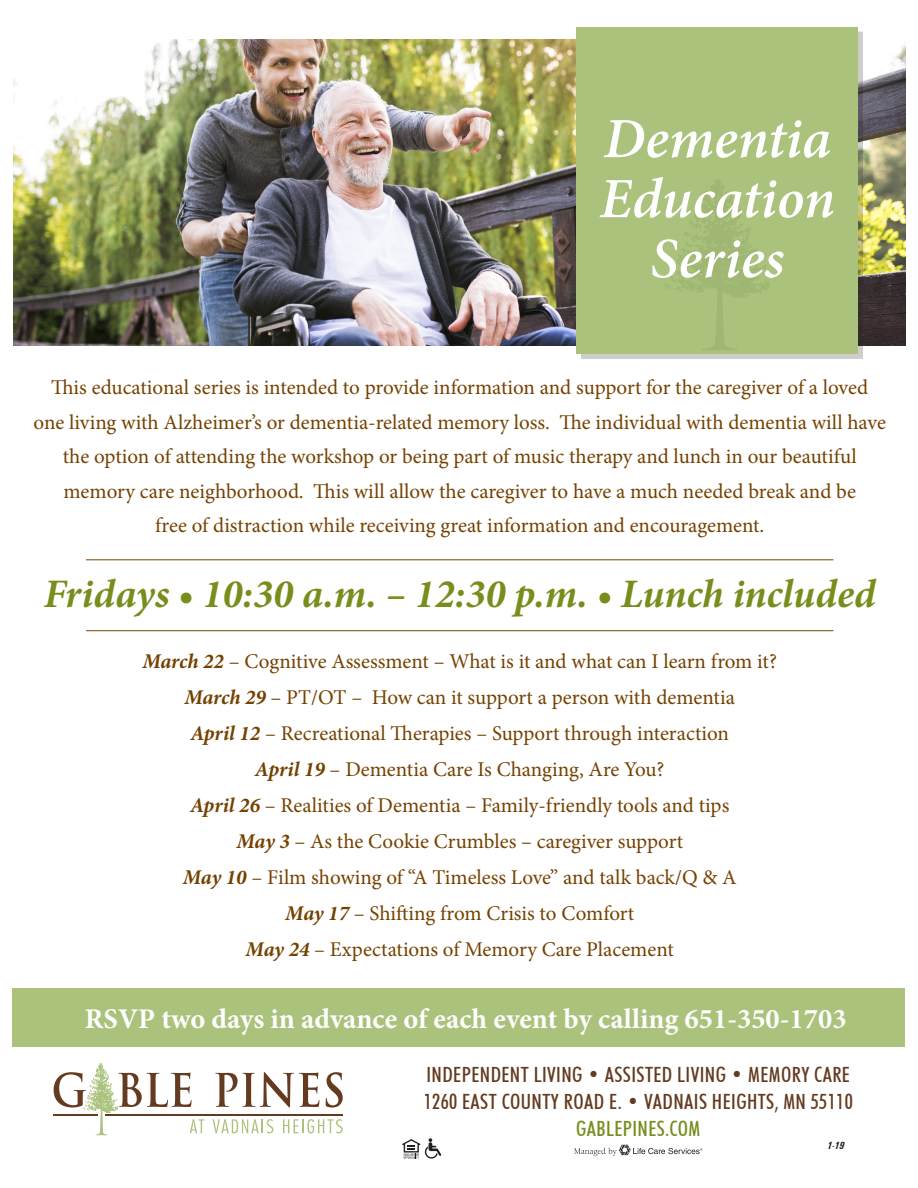
<style>
.page{position:relative;width:918px;height:1188px;background:#fff}
.page>*{position:absolute;margin:0;border:0;box-sizing:border-box;transform-origin:0 0}
.t1{font:italic 600 57px/60px "Minion Pro";color:#fff;text-align:center}
.t2{font:italic 700 40.5px "Minion Pro";color:#778e1d}
.t3{font:700 28.5px "Minion Pro";color:#fff}
.t4{font:21px/34.5px "Minion Pro";color:#754100;text-align:center}
.t5{font:500 condensed 21px "Futura BT";letter-spacing:.02em;color:#643b20}
.t6{font:500 condensed 21px "Futura BT";letter-spacing:.02em;color:#778e1d}
.t7{font:italic 700 10.5px "Univers Condensed";color:#231f20}
.s1{font-weight:700;font-style:italic}
</style>
<div class="page">
<img style="left:14px;top:39px;width:892px;height:307px">
<div style="left:12px;top:988px;width:892px;height:58px;background:#abc27d"></div>
<div style="left:581px;top:32px;width:282px;height:327px;background:#231f20;opacity:.22"></div>
<div style="left:577px;top:27px;width:281px;height:327px;background:#abc27d"></div>
<hr style="left:105px;top:1115px;width:238px;height:1px;background:#643b20">
<svg style="left:215px;top:1072px;width:104px;height:35px"></svg>
<svg style="left:326px;top:1072px;width:17px;height:35px"></svg>
<svg style="left:213px;top:1119px;width:60px;height:14px"></svg>
<svg style="left:283px;top:1119px;width:60px;height:14px"></svg>
<svg style="left:54px;top:1063px;width:150px;height:72px"></svg>
<svg style="left:574px;top:1145px;width:128px;height:11px"></svg>
<svg style="left:402px;top:1138px;width:40px;height:21px"></svg>
<svg style="left:665px;top:179px;width:104px;height:171px"></svg>
<hr style="left:86px;top:630px;width:747px;height:1px;background:#754100">
<hr style="left:86px;top:559px;width:747px;height:1px;background:#754100">
<p class="t1" style="left:599px;top:108px;width:237px">Dementia<br>Education<br>Series</p>
<p class="t4" style="left:34px;top:370px;width:854px">This educational series is intended to provide information and support for the caregiver of a loved one living with Alzheimer’s or dementia-related memory loss. The individual with dementia will have the option of attending the workshop or being part of music therapy and lunch in our beautiful memory care neighborhood. This will allow the caregiver to have a much needed break and be<br>free of distraction while receiving great information and encouragement.</p>
<p class="t2" style="left:44px;top:566px;width:833px">Fridays • 10:30 a.m. – 12:30 p.m. • Lunch included</p>
<p class="t4" style="left:142px;top:644px;width:636px"><span class="s1">March 22</span> – Cognitive Assessment – What is it and what can I learn from it?</p>
<p class="t4" style="left:184px;top:680px;width:552px"><span class="s1">March 29</span> – PT/OT – How can it support a person with dementia</p>
<p class="t4" style="left:190px;top:716px;width:540px"><span class="s1">April 12</span> – Recreational Therapies – Support through interaction</p>
<p class="t4" style="left:255px;top:752px;width:411px"><span class="s1">April 19</span> – Dementia Care Is Changing, Are You?</p>
<p class="t4" style="left:190px;top:788px;width:541px"><span class="s1">April 26</span> – Realities of Dementia – Family-friendly tools and tips</p>
<p class="t4" style="left:236px;top:824px;width:448px"><span class="s1">May 3</span> – As the Cookie Crumbles – caregiver support</p>
<p class="t4" style="left:183px;top:860px;width:555px"><span class="s1">May 10</span> – Film showing of “A Timeless Love” and talk back/Q &amp; A</p>
<p class="t4" style="left:285px;top:896px;width:350px"><span class="s1">May 17</span> – Shifting from Crisis to Comfort</p>
<p class="t4" style="left:246px;top:932px;width:430px"><span class="s1">May 24</span> – Expectations of Memory Care Placement</p>
<p class="t3" style="left:85px;top:998px;width:763px">RSVP two days in advance of each event by calling 651-350-1703</p>
<p class="t5" style="left:427px;top:1061px;width:425px">INDEPENDENT LIVING • ASSISTED LIVING • MEMORY CARE</p>
<p class="t5" style="left:424px;top:1088px;width:431px">1260 EAST COUNTY ROAD E. • VADNAIS HEIGHTS, MN 55110</p>
<p class="t6" style="left:576px;top:1115px;width:126px">GABLEPINES.COM</p>
<p class="t7" style="left:827px;top:1140px;width:19px">1-19</p>
</div>
